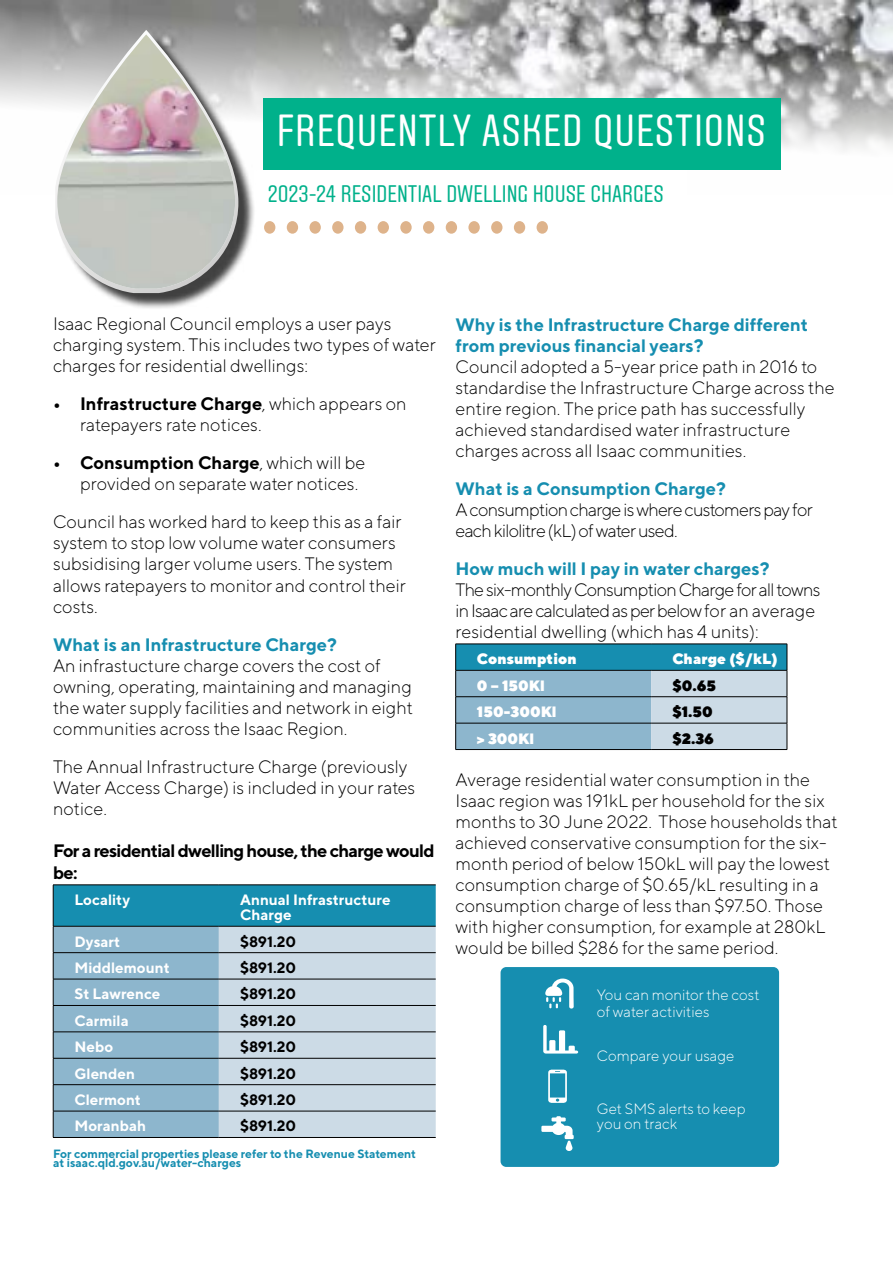
<style>
.page{position:relative;width:893px;height:1263px;background:#fff}
.page>*{position:absolute;margin:0;border:0;box-sizing:border-box;transform-origin:0 0}
.t1{font:45px "Aveny T";letter-spacing:.02em;color:#fff}
.t2{font:24px "Aveny T";color:#00b18b}
.t3{font:300 18px/21.1px "TT Norms";color:#000}
.t4{font:300 18px/21px "TT Norms";letter-spacing:-.04em;color:#000}
.t5{font:700 18px/21px "TT Norms";color:#168eb0}
.t6{font:700 18px/21.1px "TT Norms";letter-spacing:-.04em;color:#000}
.t7{font:700 15px/15px "TT Norms";color:#fff}
.t8{font:300 15px/16.5px "TT Norms";color:#fff}
.t9{font:700 15px "TT Norms";color:#000}
.t10{font:900 15px "TT Norms";color:#fff}
.t11{font:900 15px "TT Norms";color:#000}
.t12{font:700 12px/9.1px "TT Norms";color:#168eb0}
.s1{font-weight:700}
</style>
<div class="page">
<div style="left:264px;top:221px;width:11px;height:13px;background:#deb38b;border-radius:50%"></div>
<div style="left:287px;top:221px;width:11px;height:13px;background:#deb38b;border-radius:50%"></div>
<div style="left:309px;top:221px;width:12px;height:13px;background:#deb38b;border-radius:50%"></div>
<div style="left:332px;top:221px;width:12px;height:13px;background:#deb38b;border-radius:50%"></div>
<div style="left:355px;top:221px;width:11px;height:13px;background:#deb38b;border-radius:50%"></div>
<div style="left:378px;top:221px;width:11px;height:13px;background:#deb38b;border-radius:50%"></div>
<div style="left:400px;top:221px;width:12px;height:13px;background:#deb38b;border-radius:50%"></div>
<div style="left:423px;top:221px;width:11px;height:13px;background:#deb38b;border-radius:50%"></div>
<div style="left:446px;top:221px;width:11px;height:13px;background:#deb38b;border-radius:50%"></div>
<div style="left:468px;top:221px;width:12px;height:13px;background:#deb38b;border-radius:50%"></div>
<div style="left:491px;top:221px;width:11px;height:13px;background:#deb38b;border-radius:50%"></div>
<div style="left:514px;top:221px;width:11px;height:13px;background:#deb38b;border-radius:50%"></div>
<div style="left:537px;top:221px;width:11px;height:13px;background:#deb38b;border-radius:50%"></div>
<img style="left:0;top:0;width:893px;height:170px">
<div style="left:263px;top:99px;width:517px;height:71px;background:#00b18b"></div>
<div style="left:58px;top:34px;width:198px;height:276px;background:#000;opacity:.75"></div>
<svg style="left:55px;top:30px;width:184px;height:263px"></svg>
<img style="left:57px;top:35px;width:179px;height:254px">
<hr style="left:53px;top:884px;width:166px;height:1px;background:#000">
<hr style="left:219px;top:884px;width:217px;height:1px;background:#000">
<svg style="left:53px;top:885px;width:383px;height:252px;background:#91bacc"></svg>
<hr style="left:219px;top:1111px;width:217px;height:1px;background:#000">
<hr style="left:53px;top:1137px;width:166px;height:1px;background:#000">
<hr style="left:219px;top:1137px;width:217px;height:1px;background:#000">
<svg style="left:455px;top:644px;width:333px;height:105px;background:#7db0c5"></svg>
<hr style="left:455px;top:749px;width:196px;height:1px;background:#000">
<hr style="left:651px;top:749px;width:136px;height:1px;background:#000">
<div style="left:502px;top:968px;width:276px;height:197px;background:#168eb0;border-radius:4px"></div>
<div style="left:501px;top:967px;width:278px;height:200px;border:3px solid #168eb0;border-radius:4px"></div>
<svg style="left:541px;top:1116px;width:33px;height:35px"></svg>
<svg style="left:545px;top:978px;width:29px;height:30px"></svg>
<svg style="left:543px;top:1025px;width:35px;height:28px"></svg>
<svg style="left:548px;top:1069px;width:19px;height:34px"></svg>
<h1 class="t1" style="left:277px;top:106px;width:491px">FREQUENTLY ASKED QUESTIONS</h1>
<h2 class="t2" style="left:268px;top:180px;width:397px">2023-24 RESIDENTIAL DWELLING HOUSE CHARGES</h2>
<p class="t3" style="left:53px;top:312px;width:384px">Isaac Regional Council employs a user pays charging system. This includes two types of water charges for residential dwellings:</p>
<p class="t3" style="left:80px;top:393px;width:328px;text-indent:-27px"><span class="s1">• Infrastructure Charge</span>, which appears on ratepayers rate notices.</p>
<p class="t3" style="left:80px;top:452px;width:287px;text-indent:-27px"><span class="s1">• Consumption Charge</span>, which will be provided on separate water notices.</p>
<p class="t3" style="left:53px;top:511px;width:354px">Council has worked hard to keep this as a fair system to stop low volume water consumers subsidising larger volume users. The system allows ratepayers to monitor and control their costs.</p>
<p class="t5" style="left:53px;top:633px;width:285px">What is an Infrastructure Charge?</p>
<p class="t3" style="left:53px;top:654px;width:361px">An infrastucture charge covers the cost of owning, operating, maintaining and managing the water supply facilities and network in eight communities across the Isaac Region.</p>
<p class="t3" style="left:53px;top:756px;width:364px">The Annual Infrastructure Charge (previously<br>Water Access Charge) is included in your rates notice.</p>
<p class="t6" style="left:53px;top:840px;width:383px">For a residential dwelling house, the charge would be:</p>
<p class="t7" style="left:74px;top:892px;width:57px">Locality</p>
<p class="t7" style="left:240px;top:892px;width:152px">Annual Infrastructure<br>Charge</p>
<p class="t7" style="left:74px;top:933px;width:47px">Dysart</p>
<p class="t9" style="left:240px;top:932px;width:58px">$891.20</p>
<p class="t7" style="left:74px;top:960px;width:97px">Middlemount</p>
<p class="t9" style="left:240px;top:958px;width:58px">$891.20</p>
<p class="t7" style="left:74px;top:986px;width:88px">St Lawrence</p>
<p class="t9" style="left:240px;top:985px;width:58px">$891.20</p>
<p class="t7" style="left:74px;top:1013px;width:56px">Carmila</p>
<p class="t9" style="left:240px;top:1011px;width:58px">$891.20</p>
<p class="t7" style="left:74px;top:1039px;width:40px">Nebo</p>
<p class="t9" style="left:240px;top:1037px;width:58px">$891.20</p>
<p class="t7" style="left:74px;top:1065px;width:62px">Glenden</p>
<p class="t9" style="left:240px;top:1064px;width:58px">$891.20</p>
<p class="t7" style="left:74px;top:1092px;width:68px">Clermont</p>
<p class="t9" style="left:240px;top:1090px;width:58px">$891.20</p>
<p class="t7" style="left:74px;top:1118px;width:73px">Moranbah</p>
<p class="t9" style="left:240px;top:1117px;width:58px">$891.20</p>
<p class="t12" style="left:53px;top:1149px;width:365px">For commercial properties please refer to the Revenue Statement at isaac.qld.gov.au/water-charges</p>
<p class="t5" style="left:455px;top:313px;width:354px">Why is the Infrastructure Charge different from previous financial years?</p>
<p class="t3" style="left:455px;top:355px;width:381px">Council adopted a 5-year price path in 2016 to standardise the Infrastructure Charge across the entire region. The price path has successfully achieved standardised water infrastructure charges across all Isaac communities.</p>
<p class="t5" style="left:455px;top:477px;width:272px">What is a Consumption Charge?</p>
<p class="t4" style="left:455px;top:499px;width:359px">A consumption charge is where customers pay for each kilolitre (kL) of water used.</p>
<p class="t5" style="left:455px;top:557px;width:316px">How much will I pay in water charges?</p>
<p class="t4" style="left:455px;top:579px;width:367px">The six-monthly Consumption Charge for all towns in Isaac are calculated as per below for an average residential dwelling (which has 4 units):</p>
<p class="t10" style="left:477px;top:649px;width:101px">Consumption</p>
<p class="t10" style="left:672px;top:649px;width:107px">Charge ($/kL)</p>
<p class="t10" style="left:477px;top:676px;width:69px">0 – 150Kl</p>
<p class="t11" style="left:672px;top:676px;width:45px">$0.65</p>
<p class="t10" style="left:477px;top:702px;width:81px">150-300Kl</p>
<p class="t11" style="left:672px;top:702px;width:42px">$1.50</p>
<p class="t10" style="left:477px;top:728px;width:59px">&gt; 300Kl</p>
<p class="t11" style="left:672px;top:728px;width:43px">$2.36</p>
<p class="t3" style="left:455px;top:768px;width:384px">Average residential water consumption in the Isaac region was 191kL per household for the six months to 30 June 2022. Those households that achieved conservative consumption for the six&shy;month period of below 150kL will pay the lowest consumption charge of $0.65/kL resulting in a consumption charge of less than $97.50. Those with higher consumption, for example at 280kL would be billed $286 for the same period.</p>
<p class="t8" style="left:597px;top:986px;width:164px">You can monitor the cost of water activities</p>
<p class="t8" style="left:597px;top:1047px;width:139px">Compare your usage</p>
<p class="t8" style="left:597px;top:1101px;width:150px;line-height:15px">Get SMS alerts to keep you on track</p>
</div>
